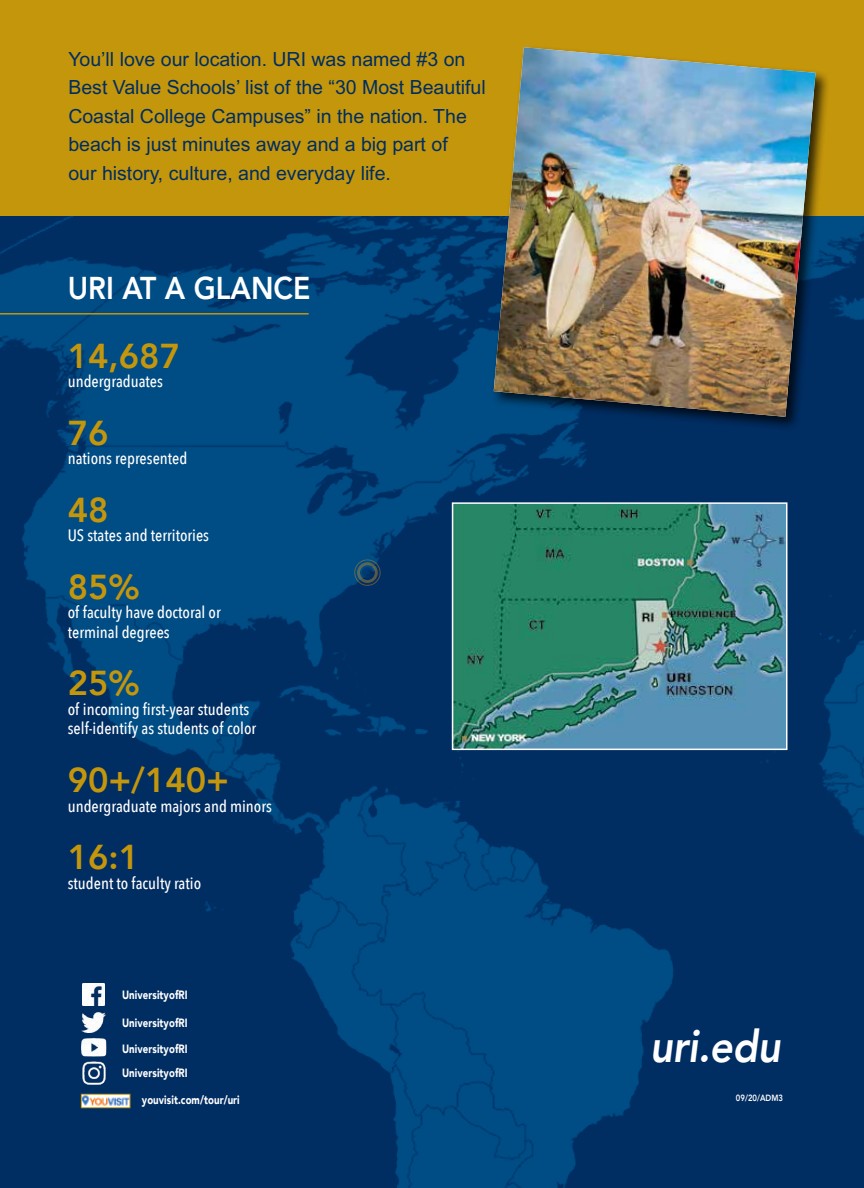
<style>
.page{position:relative;width:864px;height:1188px;background:#fff}
.page>*{position:absolute;margin:0;border:0;box-sizing:border-box;transform-origin:0 0}
.t1{font:italic 800 45px "Avenir";letter-spacing:-.01em;color:#fff;scale:.9 1}
.t2{font:800 34.5px "Avenir";color:#c4960c}
.t3{font:800 31.5px "Avenir";color:#fff;scale:.9 1}
.t4{font:19.5px/28.5px "Arial MT Std";color:#002d62}
.t5{font:500 16.5px/19.5px "Avenir Next Condensed";color:#fff}
.t6{font:900 12px "Avenir";letter-spacing:.01em;color:#fff;scale:.8 1}
.t7{font:800 9px "Avenir";color:#fff;scale:.85 1}
</style>
<div class="page">
<img style="left:0;top:216px;width:864px;height:972px">
<img style="left:455px;top:505px;width:330px;height:242px">
<div style="left:452px;top:502px;width:336px;height:248px;border:2px solid #fff"></div>
<div style="left:354px;top:559px;width:27px;height:27px;border:1px solid #b6862d;border-radius:50%"></div>
<div style="left:357px;top:562px;width:21px;height:21px;border:3px solid #b6862d;border-radius:50%"></div>
<svg style="left:362px;top:567px;width:11px;height:11px"></svg>
<div style="left:0;top:0;width:864px;height:216px;background:#c4960c"></div>
<div style="left:491px;top:44px;width:340px;height:388px;background:#000;opacity:.75"></div>
<img style="left:494px;top:47px;width:322px;height:370px">
<img style="left:83px;top:984px;width:22px;height:21px">
<div style="left:81px;top:981px;width:26px;height:27px;border:1px solid #002d62"></div>
<img style="left:81px;top:1061px;width:25px;height:25px">
<img style="left:83px;top:1040px;width:22px;height:15px">
<div style="left:81px;top:1038px;width:26px;height:19px;border:1px solid #002d62"></div>
<img style="left:83px;top:1014px;width:22px;height:18px">
<div style="left:81px;top:1012px;width:26px;height:24px;border:1px solid #002d62"></div>
<img style="left:83px;top:1096px;width:45px;height:10px">
<div style="left:81px;top:1094px;width:49px;height:14px;border:1px solid #c4960c"></div>
<hr style="left:0;top:313px;width:309px;height:2px;background:#c4960c">
<p class="t4" style="left:68px;top:44px;width:419px">You’ll love our location. URI was named #3 on Best Value Schools’ list of the “30 Most Beautiful Coastal College Campuses” in the nation. The beach is just minutes away and a big part of<br>our history, culture, and everyday life.</p>
<h3 class="t3" style="left:68px;top:264px;width:271px">URI AT A GLANCE</h3>
<h2 class="t2" style="left:68px;top:329px;width:114px">14,687</h2>
<p class="t5" style="left:68px;top:371px;width:97px">undergraduates</p>
<h2 class="t2" style="left:68px;top:406px;width:42px">76</h2>
<p class="t5" style="left:68px;top:449px;width:121px">nations represented</p>
<h2 class="t2" style="left:68px;top:483px;width:42px">48</h2>
<p class="t5" style="left:68px;top:526px;width:143px">US states and territories</p>
<h2 class="t2" style="left:68px;top:560px;width:74px">85%</h2>
<p class="t5" style="left:68px;top:603px;width:154px">of faculty have doctoral or terminal degrees</p>
<h2 class="t2" style="left:68px;top:657px;width:74px">25%</h2>
<p class="t5" style="left:68px;top:699px;width:190px">of incoming first-year students self-identify as students of color</p>
<h2 class="t2" style="left:68px;top:753px;width:163px">90+/140+</h2>
<p class="t5" style="left:68px;top:796px;width:206px">undergraduate majors and minors</p>
<h2 class="t2" style="left:68px;top:830px;width:73px">16:1</h2>
<p class="t5" style="left:68px;top:873px;width:135px">student to faculty ratio</p>
<p class="t6" style="left:122px;top:985px;width:84px">UniversityofRI</p>
<p class="t6" style="left:122px;top:1013px;width:84px">UniversityofRI</p>
<p class="t6" style="left:122px;top:1038px;width:84px">UniversityofRI</p>
<p class="t6" style="left:122px;top:1063px;width:84px">UniversityofRI</p>
<p class="t6" style="left:142px;top:1090px;width:124px">youvisit.com/tour/uri</p>
<h1 class="t1" style="left:650px;top:1020px;width:147px">uri.edu</h1>
<p class="t7" style="left:736px;top:1091px;width:57px">09/20/ADM3</p>
</div>
